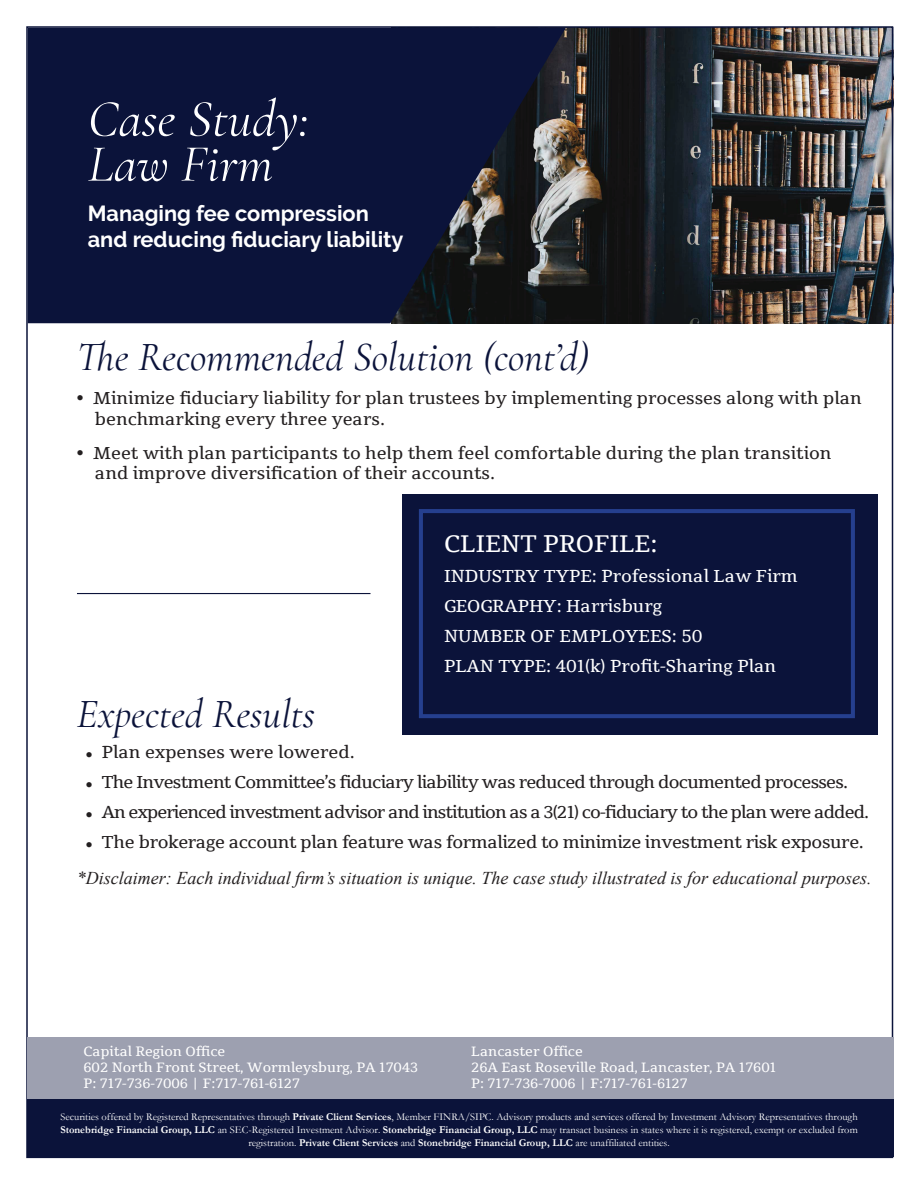
<style>
.page{position:relative;width:918px;height:1188px;background:#fff}
.page>*{position:absolute;margin:0;border:0;box-sizing:border-box;transform-origin:0 0}
.t1{font:italic 52.65px/45px "Cormorant Garamond";color:#fff}
.t2{font:italic 40.5px "Cormorant Garamond";color:#0b133a}
.t3{font:24px "Tienne";color:#fff}
.t4{font:700 21.75px/26.1px "Raleway";color:#fff}
.t5{font:italic 18px "Times New Roman";color:#231f20}
.t6{font:17.25px/20.7px "Tienne";color:#231f20}
.t7{font:17.25px/30px "Tienne";color:#fff}
.t8{font:17.25px "Tienne";letter-spacing:-.05em;color:#231f20}
.t9{font:17.25px "Tienne";letter-spacing:-.04em;color:#231f20}
.t10{font:17.25px "Tienne";letter-spacing:-.02em;color:#231f20}
.t11{font:13.5px/16.2px "Tienne";color:#fff}
.t12{font:10.5px/13.2px "Garamond";color:#fff;text-align:center}
.s1{font-weight:700}
</style>
<div class="page">
<img style="left:566px;top:29px;width:324px;height:294px">
<svg style="left:29px;top:29px;width:537px;height:294px;background:#111838"></svg>
<div style="left:27px;top:1037px;width:866px;height:120px;background:#0b133a"></div>
<div style="left:27px;top:1037px;width:866px;height:62px;background:#9da0b0"></div>
<div style="left:402px;top:494px;width:475px;height:240px;background:#0b133a"></div>
<div style="left:419px;top:509px;width:436px;height:209px;background:#0b133a;border:4px solid #253f8e"></div>
<hr style="left:77px;top:593px;width:293px;height:1px;background:#0b133a">
<h1 class="t1" style="left:88px;top:97px;width:223px">Case Study:<br>Law Firm</h1>
<h3 class="t4" style="left:88px;top:201px;width:317px">Managing fee compression and reducing fiduciary liability</h3>
<h2 class="t2" style="left:77px;top:334px;width:514px">The Recommended Solution (cont’d)</h2>
<h3 class="t6" style="left:95px;top:388px;width:768px;text-indent:-18px">● Minimize fiduciary liability for plan trustees by implementing processes along with plan benchmarking every three years.</h3>
<h3 class="t6" style="left:95px;top:443px;width:738px;text-indent:-18px">● Meet with plan participants to help them feel comfortable during the plan transition and improve diversification of their accounts.</h3>
<h3 class="t3" style="left:444px;top:529px;width:215px">CLIENT PROFILE:</h3>
<h3 class="t7" style="left:444px;top:562px;width:355px">INDUSTRY TYPE: Professional Law Firm<br>GEOGRAPHY: Harrisburg<br>NUMBER OF EMPLOYEES: 50<br>PLAN TYPE: 401(k) Profit-Sharing Plan</h3>
<h2 class="t2" style="left:77px;top:690px;width:240px">Expected Results</h2>
<h3 class="t6" style="left:86px;top:742px;width:270px">● Plan expenses were lowered.</h3>
<h3 class="t9" style="left:86px;top:771px;width:764px">● The Investment Committee’s fiduciary liability was reduced through documented processes.</h3>
<h3 class="t8" style="left:86px;top:801px;width:785px">● An experienced investment advisor and institution as a 3(21) co-fiduciary to the plan were added.</h3>
<h3 class="t10" style="left:86px;top:831px;width:779px">● The brokerage account plan feature was formalized to minimize investment risk exposure.</h3>
<h3 class="t5" style="left:77px;top:865px;width:796px">*Disclaimer: Each individual firm’s situation is unique. The case study illustrated is for educational purposes.</h3>
<p class="t11" style="left:84px;top:1043px;width:336px">Capital Region Office<br>602 North Front Street, Wormleysburg, PA 17043<br>P: 717-736-7006 | F:717-761-6127</p>
<p class="t11" style="left:471px;top:1044px;width:307px">Lancaster Office<br>26A East Roseville Road, Lancaster, PA 17601<br>P: 717-736-7006 | F:717-761-6127</p>
<p class="t12" style="left:60px;top:1110px;width:799px">Securities offered by Registered Representatives through <span class="s1">Private Client Services</span>, Member FINRA/SIPC. Advisory products and services offered by Investment Advisory Representatives through<br><span class="s1">Stonebridge Financial Group, LLC</span> an SEC-Registered Investment Advisor. <span class="s1">Stonebridge Financial Group, LLC</span> may transact business in states where it is registered, exempt or excluded from registration. <span class="s1">Private Client Services</span> and <span class="s1">Stonebridge Financial Group, LLC</span> are unaffiliated entities.</p>
</div>
